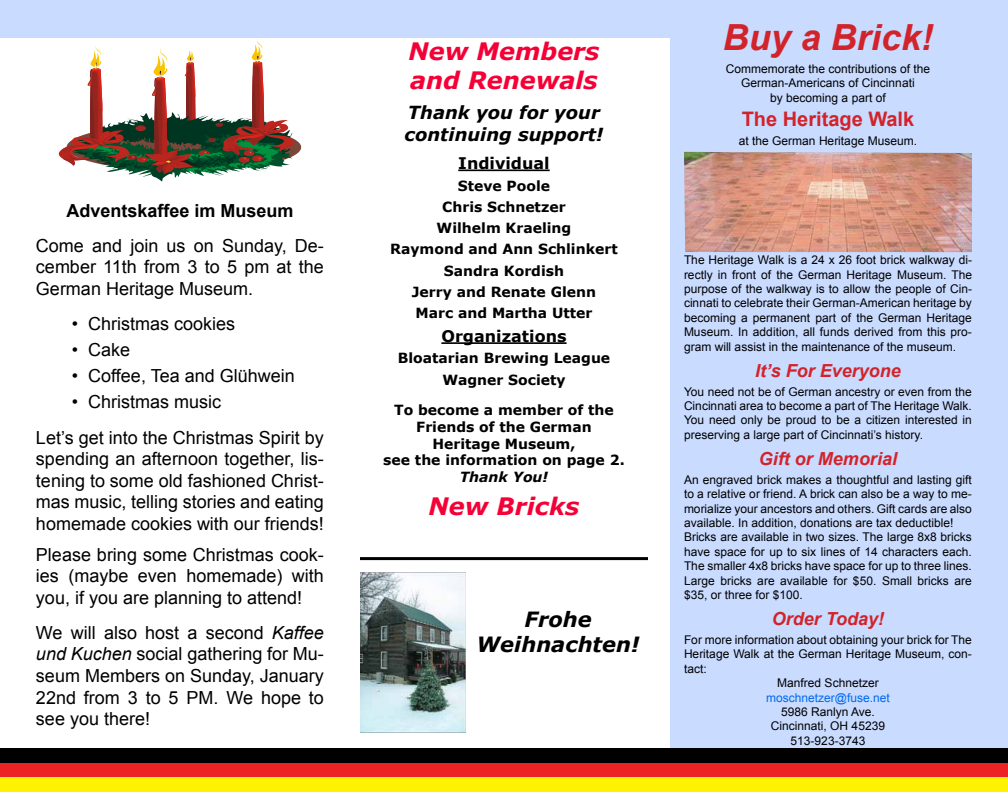
<style>
.page{position:relative;width:1008px;height:792px;background:#fff}
.page>*{position:absolute;margin:0;border:0;box-sizing:border-box;transform-origin:0 0}
.t1{font:italic 700 36px "Arial";color:#d2232a}
.t2{font:italic 700 24px/28.8px "Verdana";color:#f50036}
.t3{font:italic 700 21px/25.2px "Verdana";color:#000;text-align:center}
.t4{font:700 20px "Arial";color:#d2232a}
.t5{font:18px/21.6px "Arial";color:#000;text-align:justify}
.t6{font:italic 700 18px "Arial";color:#d2232a}
.t7{font:italic 700 18px/21.6px "Verdana";color:#000}
.t8{font:700 18px "Arial";color:#000}
.t9{font:700 16px "Verdana";color:#000}
.t10{font:700 14px/21.3px "Verdana";color:#000;text-align:center}
.t11{font:italic 700 14px "Verdana";color:#000}
.t12{font:12px/14.4px "Arial";color:#000;text-align:justify}
.t13{font:12px "Arial";color:#006aef}
.s1{font-style:italic}
</style>
<div class="page">
<div style="left:670px;top:0;width:338px;height:792px;background:#c9dbff"></div>
<div style="left:0;top:0;width:1008px;height:38px;background:#c9dbff"></div>
<div style="left:0;top:748px;width:1008px;height:15px;background:#000"></div>
<div style="left:0;top:763px;width:1008px;height:15px;background:#ec2224"></div>
<div style="left:0;top:778px;width:1008px;height:14px;background:#fff200"></div>
<img style="left:684px;top:152px;width:288px;height:100px">
<hr style="left:458px;top:170px;width:92px;height:1px;background:#000">
<hr style="left:441px;top:342px;width:126px;height:2px;background:#000">
<hr style="left:360px;top:557px;width:288px;height:3px;background:#000">
<svg style="left:59px;top:38px;width:242px;height:144px"></svg>
<img style="left:360px;top:572px;width:105px;height:160px">
<h3 class="t8" style="left:66px;top:198px;width:229px">Adventskaffee im Museum</h3>
<h3 class="t5" style="left:36px;top:235px;width:289px">Come and join us on Sunday, De&shy;cember 11th from 3 to 5 pm at the German Heritage Museum.</h3>
<h3 class="t5" style="left:72px;top:313px;width:165px">• Christmas cookies</h3>
<h3 class="t5" style="left:72px;top:339px;width:60px">• Cake</h3>
<h3 class="t5" style="left:72px;top:365px;width:224px">• Coffee, Tea and Glühwein</h3>
<h3 class="t5" style="left:36px;top:385px;width:289px;line-height:35.1px;text-indent:36px">• Christmas music<br>Let’s get into the Christmas Spirit by</h3>
<h3 class="t5" style="left:36px;top:448px;width:289px">spending an afternoon together, lis&shy;tening to some old fashioned Christ&shy;mas music, telling stories and eating homemade cookies with our friends!</h3>
<h3 class="t5" style="left:36px;top:544px;width:289px">Please bring some Christmas cook&shy;ies (maybe even homemade) with you, if you are planning to attend!</h3>
<h3 class="t5" style="left:36px;top:622px;width:290px">We will also host a second <span class="s1">Kaffee und Kuchen</span> social gathering for Mu&shy;seum Members on Sunday, January 22nd from 3 to 5 PM. We hope to see you there!</h3>
<h2 class="t2" style="left:409px;top:37px;width:192px">New Members and Renewals</h2>
<h3 class="t7" style="left:405px;top:102px;width:200px">Thank you for your continuing support!</h3>
<h3 class="t9" style="left:458px;top:153px;width:93px">Individual</h3>
<p class="t10" style="left:390px;top:175px;width:229px">Steve Poole<br>Chris Schnetzer<br>Wilhelm Kraeling<br>Raymond and Ann Schlinkert<br>Sandra Kordish<br>Jerry and Renate Glenn<br>Marc and Martha Utter</p>
<h3 class="t9" style="left:441px;top:326px;width:127px">Organizations</h3>
<p class="t10" style="left:398px;top:348px;width:214px">Bloatarian Brewing League<br>Wagner Society</p>
<p class="t10" style="left:383px;top:402px;width:243px;line-height:16.8px">To become a member of the<br>Friends of the German<br>Heritage Museum,<br>see the information on page 2.</p>
<p class="t11" style="left:460px;top:468px;width:90px">Thank You!</p>
<h2 class="t2" style="left:429px;top:493px;width:152px">New Bricks</h2>
<h3 class="t3" style="left:477px;top:607px;width:164px">Frohe<br>Weihnachten!</h3>
<h1 class="t1" style="left:723px;top:13px;width:212px">Buy a Brick!</h1>
<p class="t12" style="left:726px;top:62px;width:206px;text-align:center">Commemorate the contributions of the<br>German-Americans of Cincinnati<br>by becoming a part of</p>
<h3 class="t4" style="left:742px;top:105px;width:174px">The Heritage Walk</h3>
<p class="t12" style="left:739px;top:133px;width:180px">at the German Heritage Museum.</p>
<p class="t12" style="left:684px;top:253px;width:290px">The Heritage Walk is a 24 x 26 foot brick walkway di&shy;rectly in front of the German Heritage Museum. The purpose of the walkway is to allow the people of Cin&shy;cinnati to celebrate their German-American heritage by becoming a permanent part of the German Heritage Museum. In addition, all funds derived from this pro&shy;gram will assist in the maintenance of the museum.</p>
<h3 class="t6" style="left:755px;top:358px;width:147px">It’s For Everyone</h3>
<p class="t12" style="left:684px;top:384px;width:289px">You need not be of German ancestry or even from the Cincinnati area to become a part of The Heritage Walk.<br>You need only be proud to be a citizen interested in preserving a large part of Cincinnati’s history.</p>
<h3 class="t6" style="left:759px;top:446px;width:140px">Gift or Memorial</h3>
<p class="t12" style="left:684px;top:472px;width:289px;text-align:left">An engraved brick makes a thoughtful and lasting gift to a relative or friend. A brick can also be a way to me&shy;morialize your ancestors and others. Gift cards are also available. In addition, donations are tax deductible!<br>Bricks are available in two sizes. The large 8x8 bricks have space for up to six lines of 14 characters each.<br>The smaller 4x8 bricks have space for up to three lines.<br>Large bricks are available for $50. Small bricks are $35, or three for $100.</p>
<h3 class="t6" style="left:772px;top:607px;width:114px">Order Today!</h3>
<p class="t12" style="left:684px;top:633px;width:289px">For more information about obtaining your brick for The</p>
<p class="t12" style="left:684px;top:647px;width:289px">Heritage Walk at the German Heritage Museum, con-</p>
<p class="t12" style="left:684px;top:661px;width:24px">tact:</p>
<p class="t12" style="left:777px;top:676px;width:103px">Manfred Schnetzer</p>
<p class="t13" style="left:766px;top:689px;width:125px">moschnetzer@fuse.net</p>
<p class="t12" style="left:771px;top:705px;width:116px;text-align:center">5986 Ranlyn Ave.<br>Cincinnati, OH 45239<br>513-923-3743</p>
</div>
